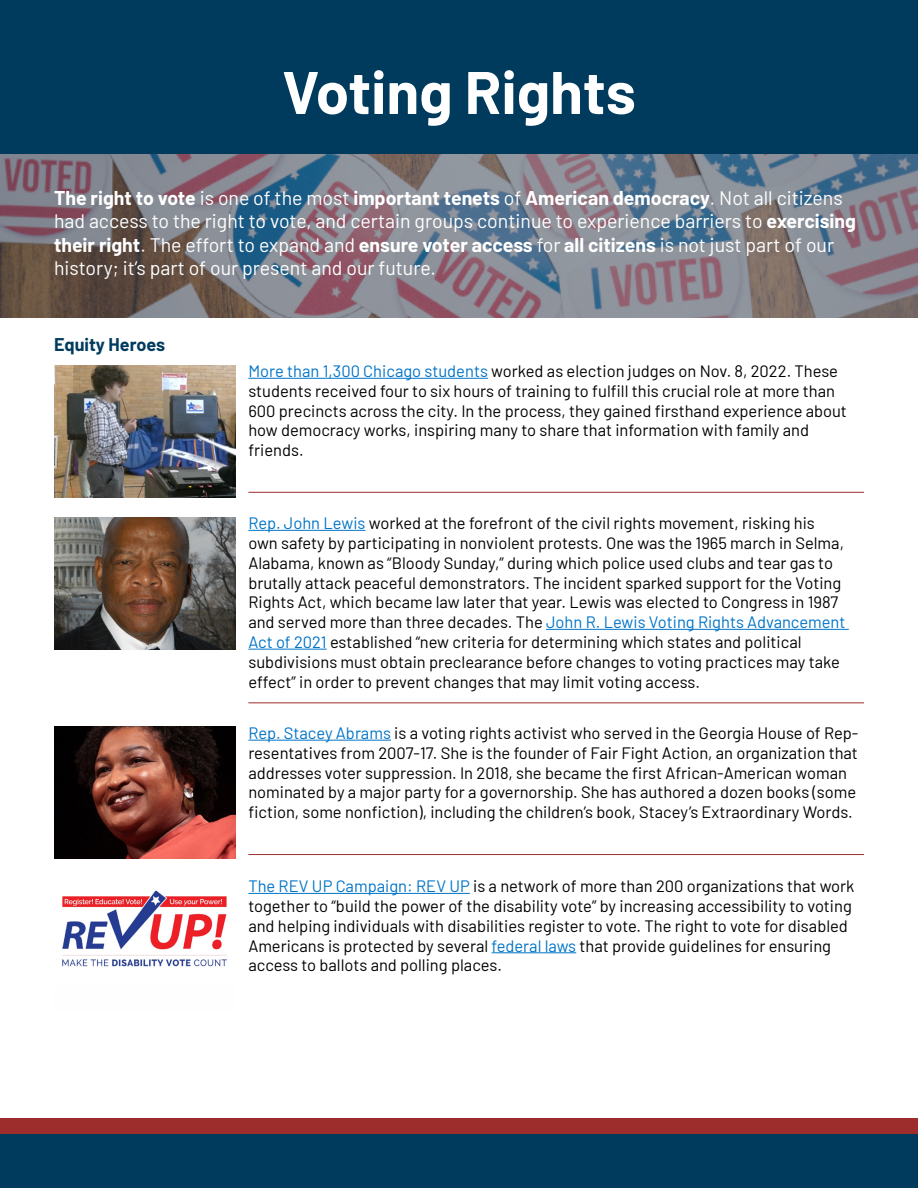
<style>
.page{position:relative;width:918px;height:1188px;background:#fff}
.page>*{position:absolute;margin:0;border:0;box-sizing:border-box;transform-origin:0 0}
.t1{font:700 60px "Barlow";color:#fff}
.t2{font:19.5px/23.4px "Barlow";color:#fff}
.t3{font:700 18px "Barlow";color:#003b5e}
.t4{font:16.5px/19.8px "Barlow";color:#000}
.s1{font-weight:700}
.s2{color:#0074c7}
</style>
<div class="page">
<svg style="left:0;top:153px;width:918px;height:165px;background:#797782"></svg>
<div style="left:0;top:0;width:918px;height:153px;background:#003b5e"></div>
<img style="left:54px;top:365px;width:181px;height:132px">
<img style="left:54px;top:517px;width:181px;height:132px">
<img style="left:54px;top:727px;width:181px;height:132px">
<img style="left:62px;top:890px;width:165px;height:77px">
<hr style="left:248px;top:378px;width:240px;height:1px;background:#0074c7">
<hr style="left:248px;top:492px;width:616px;height:1px;background:#9c2d2c">
<hr style="left:248px;top:530px;width:117px;height:1px;background:#0074c7">
<hr style="left:546px;top:629px;width:303px;height:1px;background:#0074c7">
<hr style="left:248px;top:649px;width:79px;height:1px;background:#0074c7">
<hr style="left:248px;top:702px;width:616px;height:1px;background:#9c2d2c">
<hr style="left:248px;top:740px;width:143px;height:1px;background:#0074c7">
<hr style="left:248px;top:854px;width:616px;height:1px;background:#9c2d2c">
<hr style="left:248px;top:893px;width:222px;height:1px;background:#0074c7">
<hr style="left:492px;top:952px;width:84px;height:1px;background:#0074c7">
<div style="left:0;top:1134px;width:918px;height:54px;background:#003b5e"></div>
<div style="left:0;top:1118px;width:918px;height:16px;background:#9c2d2c"></div>
<h1 class="t1" style="left:282px;top:48px;width:355px">Voting Rights</h1>
<p class="t2" style="left:54px;top:185px;width:804px"><span class="s1">The right to vote</span> is one of the most <span class="s1">important tenets</span> of <span class="s1">American democracy</span>. Not all citizens had access to the right to vote, and certain groups continue to experience barriers to <span class="s1">exercising their right</span>. The effort to expand and <span class="s1">ensure voter access</span> for <span class="s1">all citizens</span> is not just part of our history; it’s part of our present and our future.</p>
<p class="t3" style="left:54px;top:331px;width:113px">Equity Heroes</p>
<p class="t4" style="left:248px;top:360px;width:600px"><span class="s2">More than 1,300 Chicago students</span> worked as election judges on Nov. 8, 2022. These students received four to six hours of training to fulfill this crucial role at more than 600 precincts across the city. In the process, they gained firsthand experience about how democracy works, inspiring many to share that information with family and friends.</p>
<p class="t4" style="left:248px;top:512px;width:599px"><span class="s2">Rep. John Lewis</span> worked at the forefront of the civil rights movement, risking his own safety by participating in nonviolent protests. One was the 1965 march in Selma, Alabama, known as “Bloody Sunday,” during which police used clubs and tear gas to brutally attack peaceful demonstrators. The incident sparked support for the Voting Rights Act, which became law later that year. Lewis was elected to Congress in 1987 and served more than three decades. The <span class="s2">John R. Lewis Voting Rights Advancement Act of 2021</span> established “new criteria for determining which states and political subdivisions must obtain preclearance before changes to voting practices may take effect” in order to prevent changes that may limit voting access.</p>
<p class="t4" style="left:248px;top:722px;width:612px"><span class="s2">Rep. Stacey Abrams</span> is a voting rights activist who served in the Georgia House of Rep&shy;resentatives from 2007-17. She is the founder of Fair Fight Action, an organization that addresses voter suppression. In 2018, she became the first African-American woman nominated by a major party for a governorship. She has authored a dozen books (some fiction, some nonfiction), including the children’s book, Stacey’s Extraordinary Words.</p>
<p class="t4" style="left:248px;top:875px;width:608px"><span class="s2">The REV UP Campaign: REV UP</span> is a network of more than 200 organizations that work together to “build the power of the disability vote” by increasing accessibility to voting and helping individuals with disabilities register to vote. The right to vote for disabled Americans is protected by several <span class="s2">federal laws</span> that provide guidelines for ensuring access to ballots and polling places.</p>
</div>
